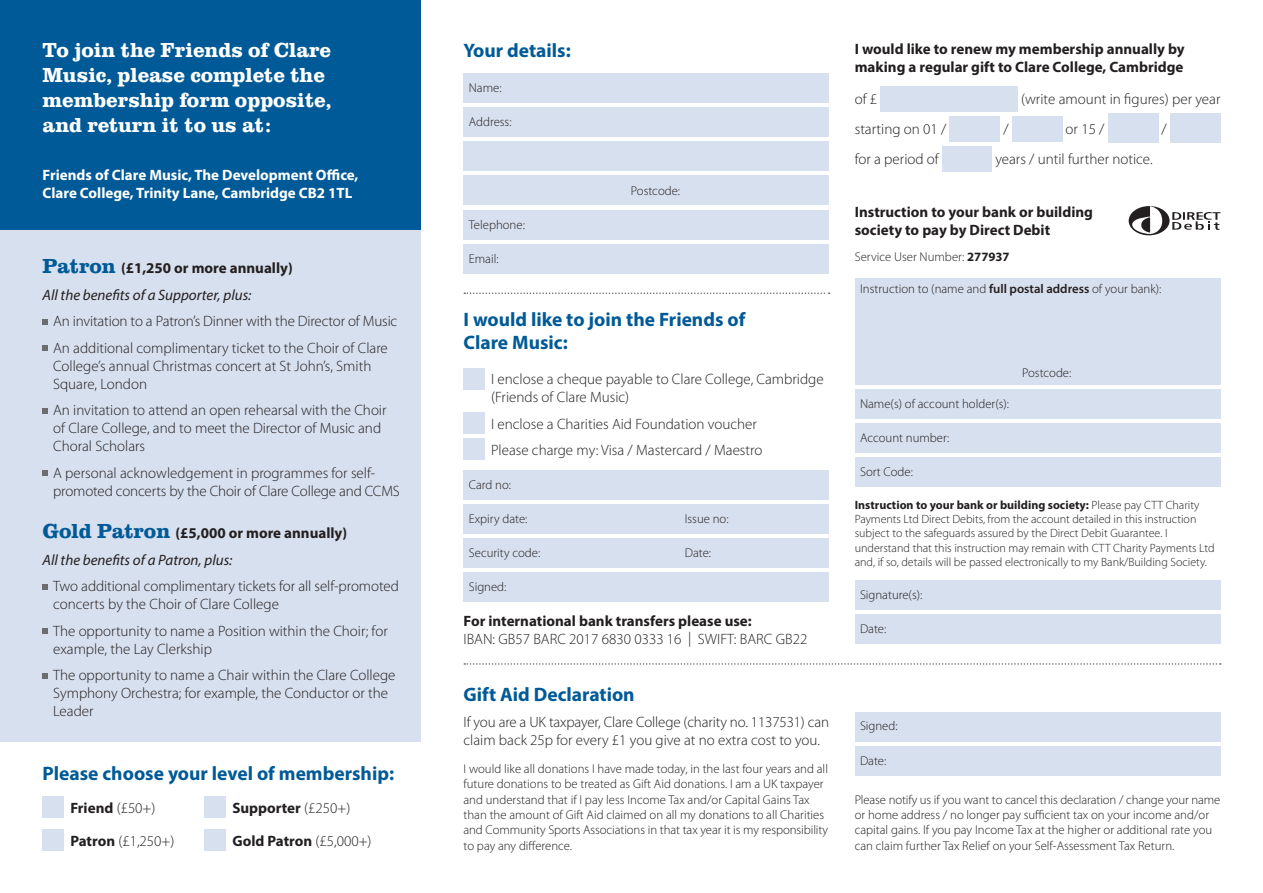
<style>
.page{position:relative;width:1263px;height:893px;background:#fff}
.page>*{position:absolute;margin:0;border:0;box-sizing:border-box;transform-origin:0 0}
.t1{font:700 21px/25.2px "Clarendon URW";color:#fff}
.t2{font:700 19.5px/23.4px "Myriad Pro";color:#005a97}
.t3{font:300 15px/18px "Myriad Pro";color:#231f20}
.t4{font:700 15px/18px "Myriad Pro";color:#231f20}
.t5{font:italic 15px/26.5px "Myriad Pro";color:#231f20}
.t6{font:700 15px/18px "Myriad Pro";color:#fff}
.t7{font:300 12.75px/15.3px "Myriad Pro";color:#231f20}
.t8{font:300 12px/14.4px "Myriad Pro";color:#231f20}
.s1{font-family:"Clarendon URW";font-weight:700;font-style:normal;font-size:21px;color:#005a97}
.s2{font-weight:700;font-style:normal}
.s3{font-weight:300}
.s4{font-weight:700}
.s5{font-weight:600}
</style>
<div class="page">
<div style="left:0;top:230px;width:421px;height:512px;background:#d7e0ee"></div>
<svg style="left:43px;top:319px;width:5px;height:6px"></svg>
<svg style="left:43px;top:346px;width:5px;height:5px"></svg>
<svg style="left:43px;top:408px;width:5px;height:6px"></svg>
<svg style="left:43px;top:471px;width:5px;height:5px"></svg>
<svg style="left:43px;top:584px;width:5px;height:5px"></svg>
<svg style="left:43px;top:628px;width:5px;height:6px"></svg>
<svg style="left:43px;top:673px;width:5px;height:5px"></svg>
<div style="left:0;top:0;width:421px;height:230px;background:#005a97"></div>
<div style="left:43px;top:796px;width:21px;height:22px;background:#d7e0ee"></div>
<div style="left:205px;top:796px;width:21px;height:22px;background:#d7e0ee"></div>
<div style="left:43px;top:829px;width:21px;height:21px;background:#d7e0ee"></div>
<div style="left:205px;top:829px;width:21px;height:21px;background:#d7e0ee"></div>
<div style="left:463px;top:74px;width:366px;height:29px;background:#d7e0ee"></div>
<div style="left:463px;top:108px;width:366px;height:29px;background:#d7e0ee"></div>
<div style="left:463px;top:176px;width:366px;height:29px;background:#d7e0ee"></div>
<div style="left:463px;top:142px;width:366px;height:29px;background:#d7e0ee"></div>
<div style="left:463px;top:210px;width:366px;height:29px;background:#d7e0ee"></div>
<div style="left:463px;top:244px;width:366px;height:29px;background:#d7e0ee"></div>
<svg style="left:464px;top:293px;width:365px;height:1px"></svg>
<div style="left:463px;top:368px;width:22px;height:21px;background:#d7e0ee"></div>
<div style="left:463px;top:412px;width:22px;height:22px;background:#d7e0ee"></div>
<div style="left:463px;top:439px;width:22px;height:21px;background:#d7e0ee"></div>
<div style="left:463px;top:470px;width:366px;height:30px;background:#d7e0ee"></div>
<div style="left:463px;top:504px;width:366px;height:30px;background:#d7e0ee"></div>
<div style="left:463px;top:538px;width:366px;height:30px;background:#d7e0ee"></div>
<div style="left:463px;top:573px;width:366px;height:29px;background:#d7e0ee"></div>
<div style="left:881px;top:86px;width:137px;height:25px;background:#d7e0ee"></div>
<div style="left:950px;top:116px;width:50px;height:25px;background:#d7e0ee"></div>
<div style="left:1012px;top:116px;width:50px;height:25px;background:#d7e0ee"></div>
<div style="left:1108px;top:113px;width:50px;height:30px;background:#d7e0ee"></div>
<div style="left:1170px;top:113px;width:50px;height:30px;background:#d7e0ee"></div>
<div style="left:942px;top:146px;width:50px;height:25px;background:#d7e0ee"></div>
<div style="left:855px;top:712px;width:365px;height:30px;background:#d7e0ee"></div>
<div style="left:855px;top:746px;width:365px;height:30px;background:#d7e0ee"></div>
<div style="left:1129px;top:206px;width:40px;height:29px;background:#231f20;border-radius:50%"></div>
<svg style="left:1172px;top:212px;width:48px;height:18px"></svg>
<svg style="left:1132px;top:206px;width:30px;height:28px"></svg>
<div style="left:855px;top:580px;width:365px;height:30px;background:#d7e0ee"></div>
<div style="left:855px;top:614px;width:365px;height:30px;background:#d7e0ee"></div>
<div style="left:855px;top:457px;width:365px;height:30px;background:#d7e0ee"></div>
<div style="left:855px;top:423px;width:365px;height:30px;background:#d7e0ee"></div>
<div style="left:855px;top:278px;width:365px;height:107px;background:#d7e0ee"></div>
<div style="left:855px;top:389px;width:365px;height:30px;background:#d7e0ee"></div>
<svg style="left:464px;top:663px;width:757px;height:2px"></svg>
<h1 class="t1" style="left:43px;top:36px;width:290px">To join the Friends of Clare<br>Music, please complete the membership form opposite, and return it to us at:</h1>
<p class="t6" style="left:43px;top:165px;width:317px">Friends of Clare Music, The Development Office,<br>Clare College, Trinity Lane, Cambridge CB2 1TL</p>
<p class="t5" style="left:43px;top:255px;width:252px"><span class="s1">Patron</span> <span class="s2">(£1,250 or more annually)<br></span>All the benefits of a Supporter, plus:</p>
<p class="t3" style="left:53px;top:308px;width:346px;line-height:26.5px">An invitation to a Patron’s Dinner with the Director of Music<br>An additional complimentary ticket to the Choir of Clare</p>
<p class="t3" style="left:53px;top:357px;width:320px">College’s annual Christmas concert at St John’s, Smith<br>Square, London</p>
<p class="t3" style="left:53px;top:402px;width:335px">An invitation to attend an open rehearsal with the Choir of Clare College, and to meet the Director of Music and<br>Choral Scholars</p>
<p class="t3" style="left:53px;top:464px;width:348px">A personal acknowledgement in programmes for self&shy;promoted concerts by the Choir of Clare College and CCMS</p>
<p class="t5" style="left:43px;top:520px;width:306px"><span class="s1">Gold Patron</span> <span class="s2">(£5,000 or more annually)<br></span>All the benefits of a Patron, plus:</p>
<p class="t3" style="left:53px;top:577px;width:347px">Two additional complimentary tickets for all self-promoted concerts by the Choir of Clare College</p>
<p class="t3" style="left:53px;top:622px;width:336px">The opportunity to name a Position within the Choir; for example, the Lay Clerkship</p>
<p class="t3" style="left:53px;top:666px;width:344px">The opportunity to name a Chair within the Clare College<br>Symphony Orchestra; for example, the Conductor or the<br>Leader</p>
<h2 class="t2" style="left:43px;top:761px;width:353px">Please choose your level of membership:</h2>
<p class="t4" style="left:70px;top:798px;width:87px">Friend <span class="s3">(£50+)</span></p>
<p class="t4" style="left:232px;top:798px;width:120px">Supporter <span class="s3">(£250+)</span></p>
<p class="t3" style="left:70px;top:832px;width:106px"><span class="s4">Patron</span> (£1,250+)</p>
<p class="t4" style="left:232px;top:831px;width:141px">Gold Patron <span class="s3">(£5,000+)</span></p>
<h2 class="t2" style="left:463px;top:38px;width:109px">Your details:</h2>
<p class="t7" style="left:469px;top:81px;width:34px">Name:</p>
<p class="t7" style="left:469px;top:115px;width:44px">Address:</p>
<p class="t7" style="left:469px;top:217px;width:58px">Telephone:</p>
<p class="t7" style="left:469px;top:251px;width:31px">Email:</p>
<p class="t7" style="left:631px;top:183px;width:51px">Postcode:</p>
<h2 class="t2" style="left:463px;top:307px;width:283px">I would like to join the Friends of<br>Clare Music:</h2>
<p class="t3" style="left:491px;top:370px;width:334px">I enclose a cheque payable to Clare College, Cambridge (Friends of Clare Music)</p>
<p class="t3" style="left:491px;top:411px;width:273px;line-height:26.4px">I enclose a Charities Aid Foundation voucher<br>Please charge my: Visa / Mastercard / Maestro</p>
<p class="t7" style="left:469px;top:478px;width:44px">Card no:</p>
<p class="t7" style="left:469px;top:512px;width:60px">Expiry date:</p>
<p class="t7" style="left:685px;top:512px;width:45px">Issue no:</p>
<p class="t7" style="left:469px;top:546px;width:73px">Security code:</p>
<p class="t7" style="left:685px;top:546px;width:28px">Date:</p>
<p class="t7" style="left:469px;top:580px;width:39px">Signed:</p>
<p class="t4" style="left:463px;top:611px;width:290px">For international bank transfers please use:</p>
<p class="t3" style="left:463px;top:630px;width:345px">IBAN: GB57 BARC 2017 6830 0333 16 | SWIFT: BARC GB22</p>
<h2 class="t2" style="left:463px;top:682px;width:173px">Gift Aid Declaration</h2>
<p class="t3" style="left:463px;top:713px;width:367px">If you are a UK taxpayer, Clare College (charity no. 1137531) can claim back 25p for every £1 you give at no extra cost to you.</p>
<p class="t7" style="left:463px;top:761px;width:366px">I would like all donations I have made today, in the last four years and all future donations to be treated as Gift Aid donations. I am a UK taxpayer and understand that if I pay less Income Tax and/or Capital Gains Tax than the amount of Gift Aid claimed on all my donations to all Charities and Community Sports Associations in that tax year it is my responsibility to pay any difference.</p>
<p class="t4" style="left:855px;top:39px;width:331px">I would like to renew my membership annually by making a regular gift to Clare College, Cambridge</p>
<p class="t3" style="left:855px;top:90px;width:24px">of £</p>
<p class="t3" style="left:1021px;top:90px;width:201px">(write amount in figures) per year</p>
<p class="t3" style="left:855px;top:120px;width:93px">starting on 01 /</p>
<p class="t3" style="left:1003px;top:120px;width:7px">/</p>
<p class="t3" style="left:1065px;top:120px;width:40px">or 15 /</p>
<p class="t3" style="left:1161px;top:120px;width:7px">/</p>
<p class="t3" style="left:855px;top:150px;width:86px">for a period of</p>
<p class="t3" style="left:995px;top:150px;width:159px">years / until further notice.</p>
<p class="t4" style="left:855px;top:203px;width:240px">Instruction to your bank or building society to pay by Direct Debit</p>
<p class="t7" style="left:855px;top:249px;width:156px">Service User Number: <span class="s4">277937</span></p>
<p class="t7" style="left:860px;top:282px;width:303px">Instruction to (name and <span class="s5">full postal address</span> of your bank):</p>
<p class="t7" style="left:860px;top:396px;width:150px">Name(s) of account holder(s):</p>
<p class="t7" style="left:860px;top:430px;width:91px">Account number:</p>
<p class="t7" style="left:860px;top:464px;width:54px">Sort Code:</p>
<p class="t7" style="left:1022px;top:365px;width:51px">Postcode:</p>
<p class="t8" style="left:855px;top:497px;width:361px"><span class="s4">Instruction to your bank or building society:</span> Please pay CTT Charity Payments Ltd Direct Debits, from the account detailed in this instruction subject to the safeguards assured by the Direct Debit Guarantee. I understand that this instruction may remain with CTT Charity Payments Ltd and, if so, details will be passed electronically to my Bank/Building Society.</p>
<p class="t7" style="left:860px;top:587px;width:64px">Signature(s):</p>
<p class="t7" style="left:860px;top:621px;width:28px">Date:</p>
<p class="t7" style="left:860px;top:719px;width:39px">Signed:</p>
<p class="t7" style="left:860px;top:753px;width:28px">Date:</p>
<p class="t7" style="left:855px;top:792px;width:367px">Please notify us if you want to cancel this declaration / change your name or home address / no longer pay sufficient tax on your income and/or capital gains. If you pay Income Tax at the higher or additional rate you can claim further Tax Relief on your Self-Assessment Tax Return.</p>
</div>
